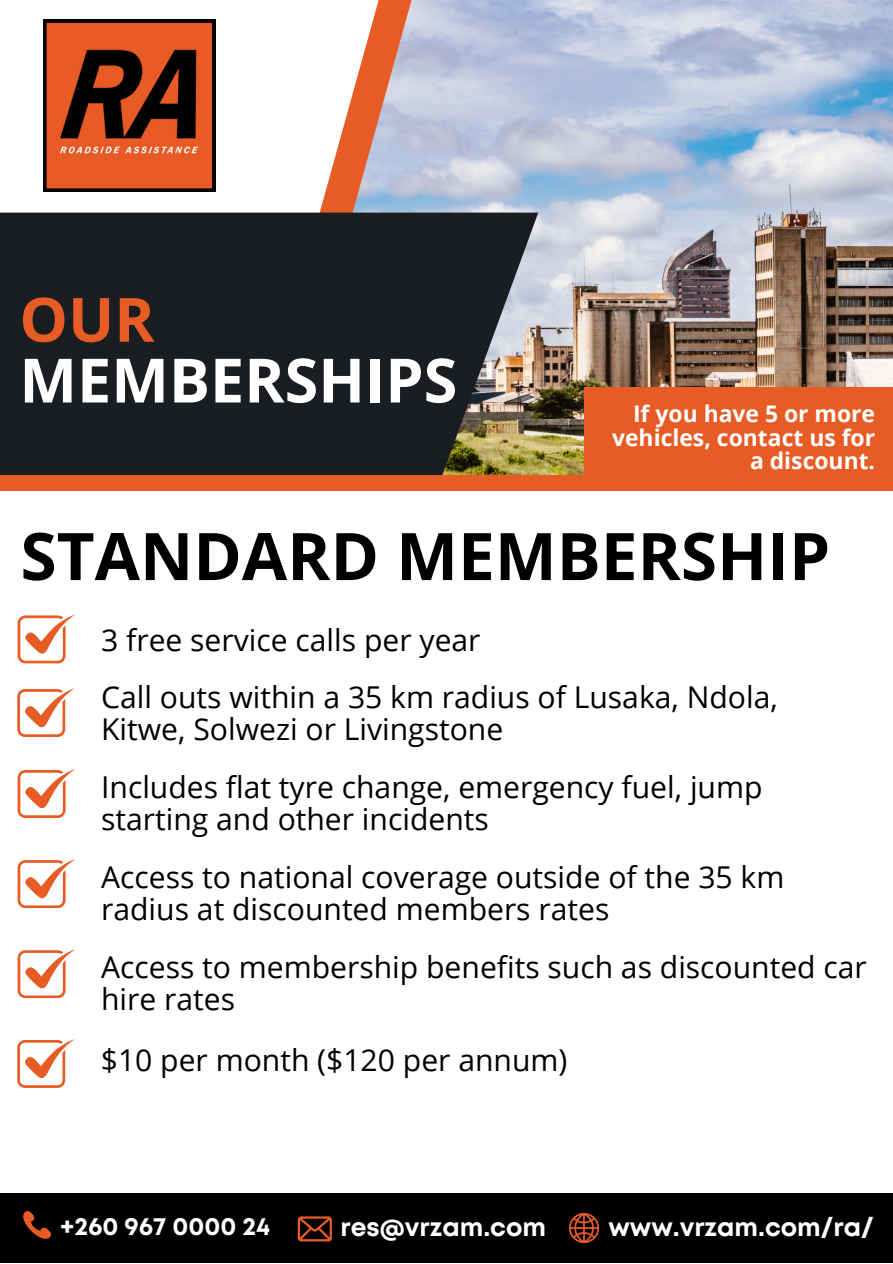
<style>
.page{position:relative;width:893px;height:1264px;background:#fff}
.page>*{position:absolute;margin:0;border:0;box-sizing:border-box;transform-origin:0 0}
.t1{font:700 65.55px "Open Sans";color:#000}
.t2{font:700 61.05px/60.8px "Open Sans";color:#fff}
.t3{font:30.15px/31.5px "Open Sans";color:#000}
.t4{font:700 25.2px "Mont";color:#fff}
.t5{font:700 22.95px/23.5px "Open Sans";color:#fff;text-align:right}
.s1{color:#e75b25}
</style>
<div class="page">
<div style="left:0;top:1192px;width:892px;height:70px;background:#000"></div>
<svg style="left:569px;top:1213px;width:30px;height:29px"></svg>
<svg style="left:23px;top:1211px;width:28px;height:28px"></svg>
<svg style="left:298px;top:1216px;width:33px;height:25px"></svg>
<svg style="left:18px;top:614px;width:57px;height:49px"></svg>
<svg style="left:17px;top:688px;width:58px;height:48px"></svg>
<svg style="left:18px;top:769px;width:57px;height:48px"></svg>
<svg style="left:18px;top:859px;width:57px;height:48px"></svg>
<svg style="left:18px;top:949px;width:57px;height:48px"></svg>
<svg style="left:17px;top:1039px;width:58px;height:48px"></svg>
<img style="left:416px;top:0;width:476px;height:474px">
<svg style="left:390px;top:0;width:26px;height:212px;background:#c2b5c1"></svg>
<svg style="left:43px;top:0;width:347px;height:212px"></svg>
<svg style="left:0;top:212px;width:538px;height:264px;background:#27292a"></svg>
<img style="left:44px;top:19px;width:172px;height:172px">
<div style="left:1px;top:475px;width:891px;height:15px;background:#e75b25"></div>
<div style="left:584px;top:386px;width:308px;height:89px;background:#e75b25"></div>
<p class="t2" style="left:19px;top:288px;width:439px"><span class="s1">OUR<br></span>MEMBERSHIPS</p>
<p class="t5" style="left:612px;top:401px;width:264px">If you have 5 or more vehicles, contact us for a discount.</p>
<p class="t1" style="left:20px;top:510px;width:811px">STANDARD MEMBERSHIP</p>
<p class="t3" style="left:101px;top:623px;width:381px">3 free service calls per year</p>
<p class="t3" style="left:101px;top:680px;width:678px">Call outs within a 35 km radius of Lusaka, Ndola,<br>Kitwe, Solwezi or Livingstone</p>
<p class="t3" style="left:101px;top:770px;width:662px">Includes flat tyre change, emergency fuel, jump starting and other incidents</p>
<p class="t3" style="left:101px;top:860px;width:684px">Access to national coverage outside of the 35 km radius at discounted members rates</p>
<p class="t3" style="left:101px;top:950px;width:767px">Access to membership benefits such as discounted car hire rates</p>
<p class="t3" style="left:101px;top:1043px;width:468px">$10 per month ($120 per annum)</p>
<p class="t4" style="left:61px;top:1216px;width:211px">+260 967 0000 24</p>
<p class="t4" style="left:340px;top:1217px;width:207px">res@vrzam.com</p>
<p class="t4" style="left:608px;top:1217px;width:267px">www.vrzam.com/ra/</p>
</div>
